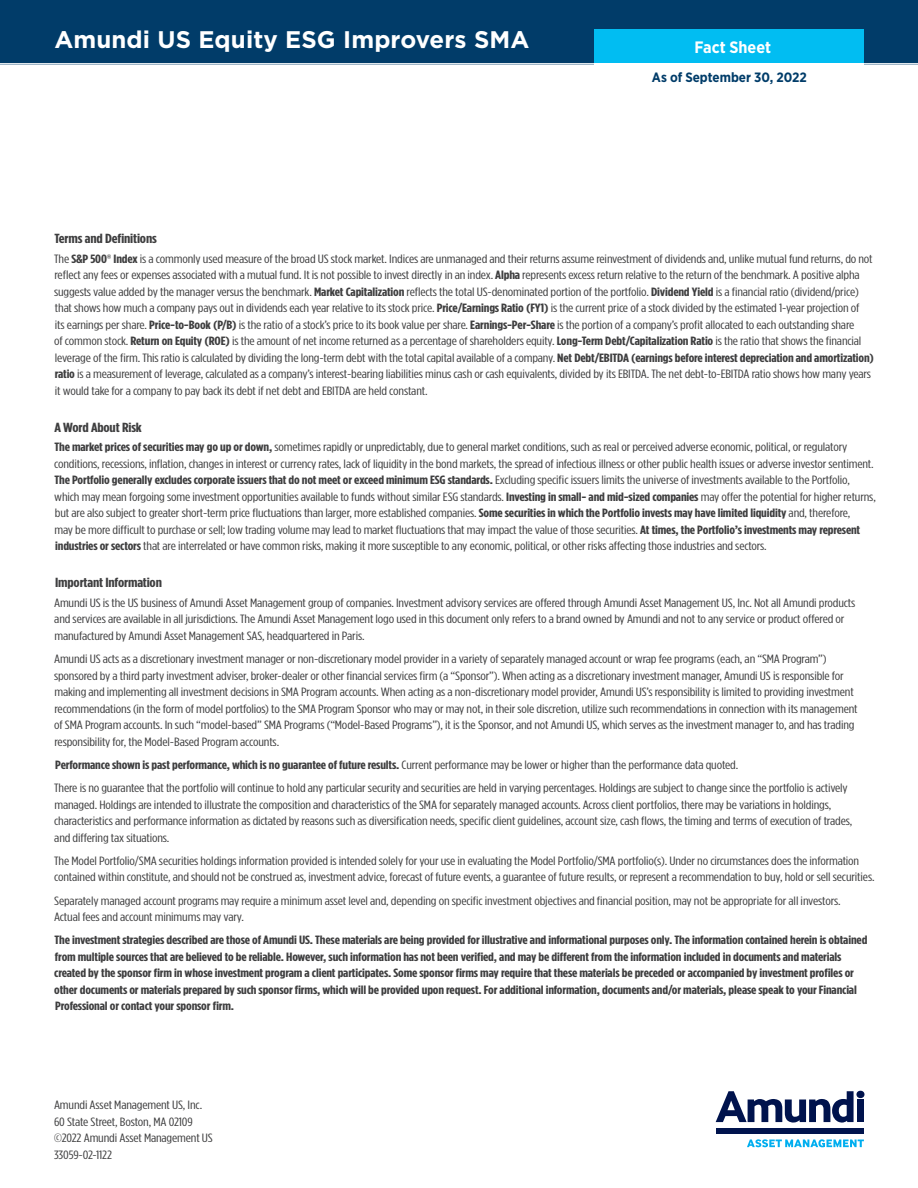
<style>
.page{position:relative;width:918px;height:1188px;background:#fff}
.page>*{position:absolute;margin:0;border:0;box-sizing:border-box;transform-origin:0 0}
.t1{font:700 24px "Gotham";letter-spacing:.005em;color:#fff}
.t2{font:700 16.5px "Gotham Narrow";color:#fff}
.t3{font:700 13.5px "Gotham Narrow";color:#013c69}
._2013-Legal{font:700 13.2px "Gotham Condensed";letter-spacing:-.01em;color:#3e3e3f;scale:1.25 1}
._2013-Legal-2{font:12px/16.5px "Gotham Condensed";letter-spacing:-.01em;color:#3e3e3f;scale:1.25 1}
._2013-Legal-3{font:700 12px/16.5px "Gotham Condensed";letter-spacing:-.01em;color:#3e3e3f;scale:1.25 1}
.s1{font-weight:700}
.s2{font-weight:400}
</style>
<div class="page">
<div style="left:0;top:0;width:918px;height:65px;background:#013c69"></div>
<svg style="left:716px;top:1091px;width:138px;height:32px"></svg>
<div style="left:856px;top:1091px;width:8px;height:7px;background:#00134d;border-radius:50%"></div>
<div style="left:857px;top:1100px;width:7px;height:22px;background:#00134d"></div>
<div style="left:716px;top:1128px;width:148px;height:6px;background:#00134d"></div>
<svg style="left:747px;top:1139px;width:117px;height:9px"></svg>
<div style="left:594px;top:29px;width:270px;height:34px;background:#01bdf2"></div>
<hr style="left:0;top:63px;width:918px;height:2px;background:#fff">
<h1 class="t1" style="left:54px;top:24px;width:477px">Amundi US Equity ESG Improvers SMA</h1>
<h2 class="t2" style="left:695px;top:36px;width:78px">Fact Sheet</h2>
<p class="t3" style="left:652px;top:68px;width:156px">As of September 30, 2022</p>
<p class="_2013-Legal" style="left:54px;top:231px;width:83px">Terms and Definitions</p>
<p class="_2013-Legal-2" style="left:54px;top:250px;width:657px">The <span class="s1">S&amp;P 500® Index</span> is a commonly used measure of the broad US stock market. Indices are unmanaged and their returns assume reinvestment of dividends and, unlike mutual fund returns, do not reflect any fees or expenses associated with a mutual fund. It is not possible to invest directly in an index. <span class="s1">Alpha</span> represents excess return relative to the return of the benchmark. A positive alpha suggests value added by the manager versus the benchmark. <span class="s1">Market Capitalization</span> reflects the total US-denominated portion of the portfolio. <span class="s1">Dividend Yield</span> is a financial ratio (dividend/price) that shows how much a company pays out in dividends each year relative to its stock price. <span class="s1">Price/Earnings Ratio (FY1)</span> is the current price of a stock divided by the estimated 1-year projection of<br>its earnings per share. <span class="s1">Price-to-Book (P/B)</span> is the ratio of a stock’s price to its book value per share. <span class="s1">Earnings-Per-Share</span> is the portion of a company’s profit allocated to each outstanding share<br>of common stock. <span class="s1">Return on Equity (ROE)</span> is the amount of net income returned as a percentage of shareholders equity. <span class="s1">Long-Term Debt/Capitalization Ratio</span> is the ratio that shows the financial leverage of the firm. This ratio is calculated by dividing the long-term debt with the total capital available of a company. <span class="s1">Net Debt/EBITDA (earnings before interest depreciation and amortization) ratio</span> is a measurement of leverage, calculated as a company’s interest-bearing liabilities minus cash or cash equivalents, divided by its EBITDA. The net debt-to-EBITDA ratio shows how many years it would take for a company to pay back its debt if net debt and EBITDA are held constant.</p>
<p class="_2013-Legal" style="left:54px;top:419px;width:71px">A Word About Risk</p>
<p class="_2013-Legal-2" style="left:54px;top:439px;width:659px"><span class="s1">The market prices of securities may go up or down,</span> sometimes rapidly or unpredictably, due to general market conditions, such as real or perceived adverse economic, political, or regulatory conditions, recessions, inflation, changes in interest or currency rates, lack of liquidity in the bond markets, the spread of infectious illness or other public health issues or adverse investor sentiment.<br><span class="s1">The Portfolio generally excludes corporate issuers that do not meet or exceed minimum ESG standards.</span> Excluding specific issuers limits the universe of investments available to the Portfolio, which may mean forgoing some investment opportunities available to funds without similar ESG standards. <span class="s1">Investing in small- and mid-sized companies</span> may offer the potential for higher returns, but are also subject to greater short-term price fluctuations than larger, more established companies. <span class="s1">Some securities in which the Portfolio invests may have limited liquidity</span> and, therefore,<br>may be more difficult to purchase or sell; low trading volume may lead to market fluctuations that may impact the value of those securities. <span class="s1">At times, the Portfolio’s investments may represent industries or sectors</span> that are interrelated or have common risks, making it more susceptible to any economic, political, or other risks affecting those industries and sectors.</p>
<p class="_2013-Legal" style="left:55px;top:575px;width:87px">Important Information</p>
<p class="_2013-Legal-2" style="left:54px;top:594px;width:643px">Amundi US is the US business of Amundi Asset Management group of companies. Investment advisory services are offered through Amundi Asset Management US, Inc. Not all Amundi products and services are available in all jurisdictions. The Amundi Asset Management logo used in this document only refers to a brand owned by Amundi and not to any service or product offered or manufactured by Amundi Asset Management SAS, headquartered in Paris.</p>
<p class="_2013-Legal-2" style="left:54px;top:651px;width:644px">Amundi US acts as a discretionary investment manager or non-discretionary model provider in a variety of separately managed account or wrap fee programs (each, an “SMA Program”) sponsored by a third party investment adviser, broker-dealer or other financial services firm (a “Sponsor”). When acting as a discretionary investment manager, Amundi US is responsible for making and implementing all investment decisions in SMA Program accounts. When acting as a non-discretionary model provider, Amundi US’s responsibility is limited to providing investment recommendations (in the form of model portfolios) to the SMA Program Sponsor who may or may not, in their sole discretion, utilize such recommendations in connection with its management of SMA Program accounts. In such “model-based” SMA Programs (“Model-Based Programs”), it is the Sponsor, and not Amundi US, which serves as the investment manager to, and has trading responsibility for, the Model-Based Program accounts.</p>
<p class="_2013-Legal-3" style="left:55px;top:756px;width:548px">Performance shown is past performance, which is no guarantee of future results. <span class="s2">Current performance may be lower or higher than the performance data quoted.</span></p>
<p class="_2013-Legal-2" style="left:54px;top:780px;width:640px">There is no guarantee that the portfolio will continue to hold any particular security and securities are held in varying percentages. Holdings are subject to change since the portfolio is actively managed. Holdings are intended to illustrate the composition and characteristics of the SMA for separately managed accounts. Across client portfolios, there may be variations in holdings, characteristics and performance information as dictated by reasons such as diversification needs, specific client guidelines, account size, cash flows, the timing and terms of execution of trades, and differing tax situations.</p>
<p class="_2013-Legal-2" style="left:54px;top:852px;width:658px">The Model Portfolio/SMA securities holdings information provided is intended solely for your use in evaluating the Model Portfolio/SMA portfolio(s). Under no circumstances does the information contained within constitute, and should not be construed as, investment advice, forecast of future events, a guarantee of future results, or represent a recommendation to buy, hold or sell securities.</p>
<p class="_2013-Legal-2" style="left:54px;top:892px;width:631px">Separately managed account programs may require a minimum asset level and, depending on specific investment objectives and financial position, may not be appropriate for all investors.<br>Actual fees and account minimums may vary.</p>
<p class="_2013-Legal-3" style="left:54px;top:932px;width:652px">The investment strategies described are those of Amundi US. These materials are being provided for illustrative and informational purposes only. The information contained herein is obtained from multiple sources that are believed to be reliable. However, such information has not been verified, and may be different from the information included in documents and materials created by the sponsor firm in whose investment program a client participates. Some sponsor firms may require that these materials be preceded or accompanied by investment profiles or other documents or materials prepared by such sponsor firms, which will be provided upon request. For additional information, documents and/or materials, please speak to your Financial Professional or contact your sponsor firm.</p>
<p class="_2013-Legal-2" style="left:54px;top:1097px;width:129px">Amundi Asset Management US, Inc.<br>60 State Street, Boston, MA 02109 ©2022 Amundi Asset Management US<br>33059-02-1122</p>
</div>
